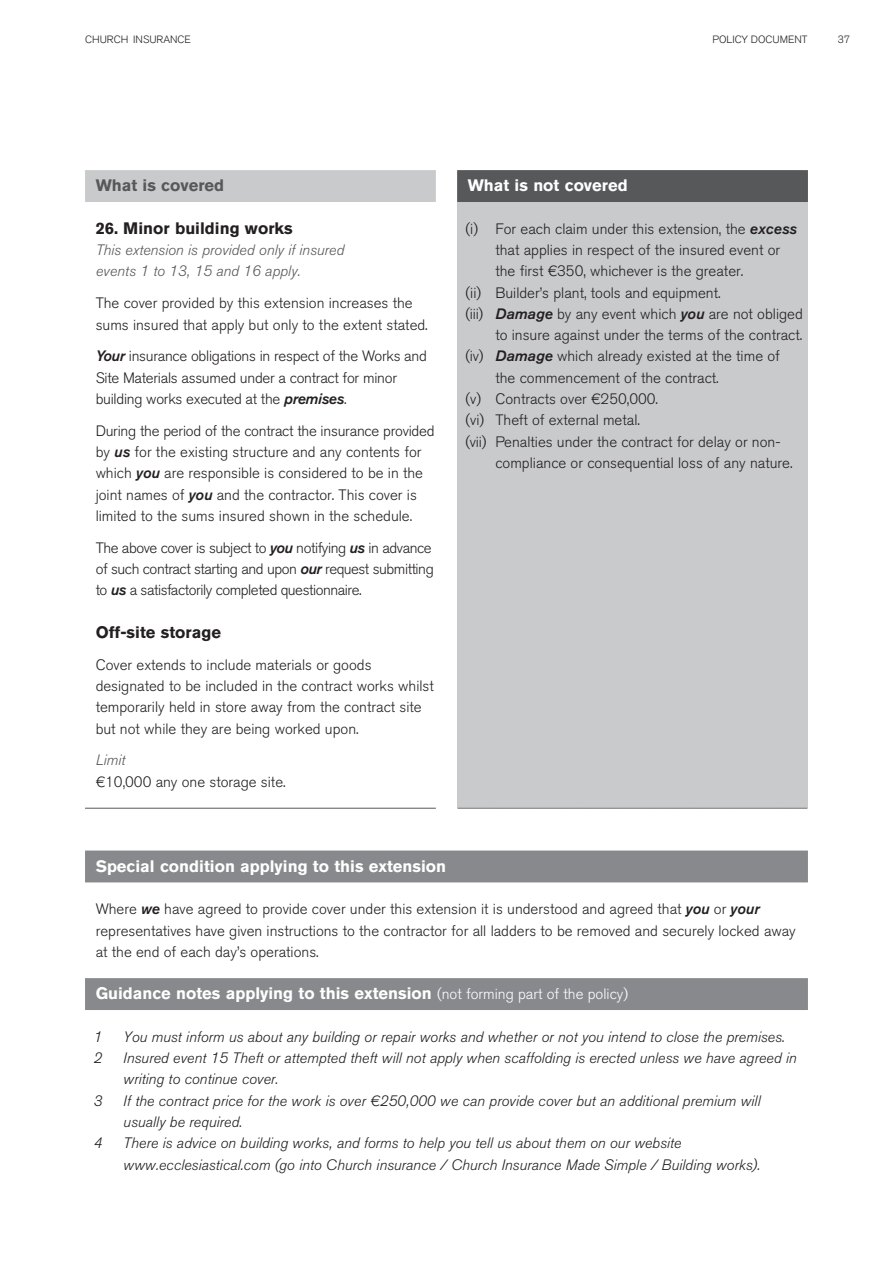
<style>
.page{position:relative;width:893px;height:1263px;background:#fff}
.page>*{position:absolute;margin:0;border:0;box-sizing:border-box;transform-origin:0 0}
.t1{font:700 16.5px "Akzidenz Grotesk BQ";color:#fff}
.t2{font:700 16.5px "Akzidenz Grotesk BQ";color:#231f20}
.t3{font:700 16.5px "Akzidenz Grotesk BQ";color:#57585a}
.t4{font:300 15px/21.3px "Akzidenz Grotesk BQ";color:#231f20}
.t5{font:italic 300 15px/21.3px "Akzidenz Grotesk BQ";color:#231f20}
.t6{font:300 15px/21.3px "Akzidenz Grotesk BQ";letter-spacing:-.03em;color:#231f20}
.t7{font:italic 300 15px/21.3px "Akzidenz Grotesk BQ";color:#57585a}
.t8{font:300 10.5px "Akzidenz Grotesk BQ";color:#231f20}
.s1{font-family:"Akzidenz Grotesk BQ Med";font-weight:400;font-style:italic}
.s2{font-weight:300;font-size:15px}
</style>
<div class="page">
<div style="left:457px;top:202px;width:351px;height:606px;background:#c9cacc"></div>
<div style="left:85px;top:170px;width:351px;height:32px;background:#c9cacc"></div>
<hr style="left:85px;top:808px;width:351px;height:1px;background:#57585a">
<div style="left:457px;top:170px;width:351px;height:32px;background:#57585a"></div>
<svg style="left:457px;top:808px;width:351px;height:1px"></svg>
<div style="left:85px;top:850px;width:723px;height:32px;background:#87898c"></div>
<div style="left:85px;top:978px;width:723px;height:32px;background:#87898c"></div>
<p class="t8" style="left:85px;top:35px;width:107px">CHURCH INSURANCE</p>
<p class="t8" style="left:712px;top:35px;width:97px">POLICY DOCUMENT</p>
<p class="t8" style="left:838px;top:35px;width:14px">37</p>
<p class="t3" style="left:96px;top:180px;width:130px">What is covered</p>
<p class="t2" style="left:96px;top:222px;width:199px">26. Minor building works</p>
<p class="t7" style="left:96px;top:241px;width:250px">This extension is provided only if insured events 1 to 13, 15 and 16 apply.</p>
<p class="t4" style="left:96px;top:294px;width:334px">The cover provided by this extension increases the sums insured that apply but only to the extent stated.</p>
<p class="t4" style="left:96px;top:347px;width:333px"><span class="s1">Your</span> insurance obligations in respect of the Works and<br>Site Materials assumed under a contract for minor building works executed at the <span class="s1">premises</span>.</p>
<p class="t4" style="left:96px;top:422px;width:340px">During the period of the contract the insurance provided by <span class="s1">us</span> for the existing structure and any contents for which <span class="s1">you</span> are responsible is considered to be in the joint names of <span class="s1">you</span> and the contractor. This cover is limited to the sums insured shown in the schedule.</p>
<p class="t6" style="left:96px;top:539px;width:340px">The above cover is subject to <span class="s1">you</span> notifying <span class="s1">us</span> in advance of such contract starting and upon <span class="s1">our</span> request submitting to <span class="s1">us</span> a satisfactorily completed questionnaire.</p>
<p class="t2" style="left:96px;top:626px;width:127px">Off-site storage</p>
<p class="t4" style="left:96px;top:656px;width:340px">Cover extends to include materials or goods designated to be included in the contract works whilst temporarily held in store away from the contract site but not while they are being worked upon.</p>
<p class="t7" style="left:96px;top:751px;width:31px">Limit</p>
<p class="t4" style="left:96px;top:773px;width:191px">€10,000 any one storage site.</p>
<p class="t1" style="left:468px;top:180px;width:161px">What is not covered</p>
<p class="t4" style="left:466px;top:220px;width:333px">(i) For each claim under this extension, the <span class="s1">excess</span></p>
<p class="t4" style="left:495px;top:241px;width:286px">that applies in respect of the insured event or</p>
<p class="t4" style="left:495px;top:262px;width:249px">the first €350, whichever is the greater.</p>
<p class="t4" style="left:466px;top:284px;width:256px">(ii) Builder’s plant, tools and equipment.</p>
<p class="t4" style="left:466px;top:305px;width:339px">(iii) <span class="s1">Damage</span> by any event which <span class="s1">you</span> are not obliged</p>
<p class="t4" style="left:495px;top:326px;width:308px">to insure against under the terms of the contract.</p>
<p class="t4" style="left:466px;top:347px;width:316px">(iv) <span class="s1">Damage</span> which already existed at the time of</p>
<p class="t4" style="left:495px;top:369px;width:225px">the commencement of the contract.</p>
<p class="t4" style="left:466px;top:390px;width:194px">(v) Contracts over €250,000.</p>
<p class="t4" style="left:466px;top:411px;width:176px">(vi) Theft of external metal.</p>
<p class="t4" style="left:466px;top:432px;width:316px">(vii) Penalties under the contract for delay or non-</p>
<p class="t4" style="left:495px;top:454px;width:299px">compliance or consequential loss of any nature.</p>
<p class="t1" style="left:96px;top:860px;width:352px">Special condition applying to this extension</p>
<p class="t4" style="left:96px;top:900px;width:702px">Where <span class="s1">we</span> have agreed to provide cover under this extension it is understood and agreed that <span class="s1">you</span> or <span class="s1">your </span>representatives have given instructions to the contractor for all ladders to be removed and securely locked away at the end of each day’s operations.</p>
<p class="t1" style="left:96px;top:988px;width:534px">Guidance notes applying to this extension <span class="s2">(not forming part of the policy)</span></p>
<p class="t5" style="left:94px;top:1027px;width:10px">1</p>
<p class="t5" style="left:123px;top:1027px;width:663px">You must inform us about any building or repair works and whether or not you intend to close the premises.</p>
<p class="t5" style="left:94px;top:1049px;width:10px">2</p>
<p class="t5" style="left:123px;top:1049px;width:675px">Insured event 15 Theft or attempted theft will not apply when scaffolding is erected unless we have agreed in writing to continue cover.</p>
<p class="t5" style="left:94px;top:1091px;width:10px">3</p>
<p class="t5" style="left:123px;top:1091px;width:639px">If the contract price for the work is over €250,000 we can provide cover but an additional premium will usually be required.</p>
<p class="t5" style="left:94px;top:1134px;width:10px">4</p>
<p class="t5" style="left:123px;top:1134px;width:638px">There is advice on building works, and forms to help you tell us about them on our website www.ecclesiastical.com (go into Church insurance / Church Insurance Made Simple / Building works).</p>
</div>
